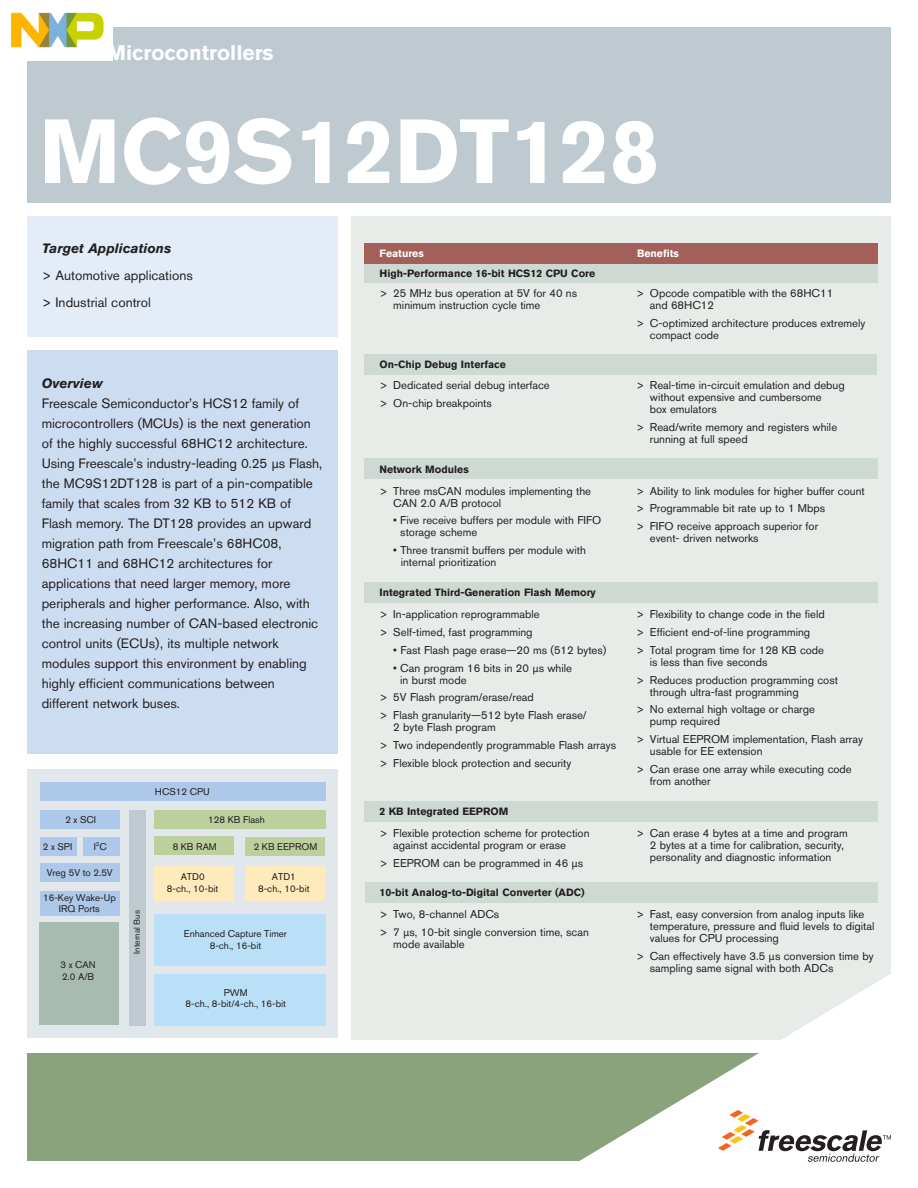
<style>
.page{position:relative;width:918px;height:1188px;background:#fff}
.page>*{position:absolute;margin:0;border:0;box-sizing:border-box;transform-origin:0 0}
.t1{font:700 90px "Akzidenz Grotesk BQ";color:#fff}
.t2{font:700 21px "Akzidenz Grotesk BQ";color:#fff}
.t3{font:13.5px/20px "Akzidenz Grotesk BQ";color:#231f20}
.t4{font:italic 700 13.5px "Akzidenz Grotesk BQ";color:#231f20}
.t5{font:11.25px/12px "Akzidenz Grotesk BQ";color:#231f20}
.t6{font:700 10.5px "Akzidenz Grotesk BQ";color:#231f20}
.t7{font:700 10.5px "Akzidenz Grotesk BQ";color:#fff}
.t8{font:9.75px/11.6px "Akzidenz Grotesk BQ";color:#231f20;text-align:center}
.t9{font:8.55px "Akzidenz Grotesk BQ";color:#231f20}
</style>
<div class="page">
<div style="left:27px;top:27px;width:864px;height:175px;background:#bfcad0"></div>
<div style="left:351px;top:216px;width:540px;height:824px;background:#e7ece9"></div>
<div style="left:27px;top:216px;width:311px;height:120px;background:#e4edf7"></div>
<div style="left:27px;top:1053px;width:864px;height:108px;background:#8aa37d"></div>
<div style="left:27px;top:770px;width:311px;height:268px;background:#e1e7ea"></div>
<div style="left:39px;top:923px;width:80px;height:102px;background:#a8bbb0"></div>
<div style="left:154px;top:974px;width:171px;height:51px;background:#b9e0f6"></div>
<div style="left:40px;top:892px;width:80px;height:24px;background:#adc8e8"></div>
<div style="left:40px;top:810px;width:80px;height:19px;background:#adc8e8"></div>
<div style="left:40px;top:863px;width:80px;height:19px;background:#adc8e8"></div>
<div style="left:246px;top:866px;width:79px;height:35px;background:#feeaba"></div>
<div style="left:246px;top:837px;width:79px;height:19px;background:#bcd09e"></div>
<div style="left:154px;top:810px;width:171px;height:19px;background:#bcd09e"></div>
<div style="left:129px;top:810px;width:17px;height:215px;background:#bfcad0"></div>
<div style="left:40px;top:837px;width:37px;height:19px;background:#adc8e8"></div>
<div style="left:83px;top:837px;width:37px;height:19px;background:#adc8e8"></div>
<div style="left:154px;top:837px;width:80px;height:18px;background:#bcd09e"></div>
<div style="left:154px;top:866px;width:80px;height:35px;background:#feeaba"></div>
<div style="left:154px;top:915px;width:171px;height:51px;background:#b9e0f6"></div>
<div style="left:40px;top:782px;width:285px;height:19px;background:#adc8e8"></div>
<div style="left:27px;top:350px;width:311px;height:404px;background:#ccddf1"></div>
<div style="left:365px;top:263px;width:513px;height:20px;background:#cfd9d3"></div>
<div style="left:365px;top:243px;width:513px;height:20px;background:#a3605a"></div>
<div style="left:365px;top:355px;width:512px;height:20px;background:#cfd9d3"></div>
<div style="left:365px;top:459px;width:513px;height:20px;background:#cfd9d3"></div>
<div style="left:365px;top:583px;width:513px;height:20px;background:#cfd9d3"></div>
<div style="left:365px;top:801px;width:513px;height:21px;background:#cfd9d3"></div>
<svg style="left:579px;top:974px;width:312px;height:187px"></svg>
<svg style="left:718px;top:1110px;width:173px;height:52px;background:#ddd8d3"></svg>
<div style="left:365px;top:882px;width:513px;height:21px;background:#cfd9d3"></div>
<img style="left:11px;top:12px;width:101px;height:48px">
<h2 class="t2" style="left:42px;top:45px;width:233px">16-bit Microcontrollers</h2>
<h1 class="t1" style="left:39px;top:119px;width:622px">MC9S12DT128</h1>
<p class="t4" style="left:42px;top:244px;width:131px">Target Applications</p>
<p class="t3" style="left:42px;top:264px;width:153px;line-height:27px">&gt; Automotive applications &gt; Industrial control</p>
<p class="t4" style="left:42px;top:379px;width:63px">Overview</p>
<p class="t3" style="left:42px;top:395px;width:282px">Freescale Semiconductor’s HCS12 family of microcontrollers (MCUs) is the next generation of the highly successful 68HC12 architecture.<br>Using Freescale’s industry-leading 0.25 µs Flash, the MC9S12DT128 is part of a pin-compatible family that scales from 32 KB to 512 KB of Flash memory. The DT128 provides an upward migration path from Freescale’s 68HC08, 68HC11 and 68HC12 architectures for applications that need larger memory, more peripherals and higher performance. Also, with the increasing number of CAN-based electronic control units (ECUs), its multiple network modules support this environment by enabling highly efficient communications between different network buses.</p>
<p class="t8" style="left:155px;top:787px;width:56px">HCS12 CPU</p>
<p class="t8" style="left:208px;top:815px;width:58px">128 KB Flash</p>
<p class="t8" style="left:65px;top:815px;width:32px">2 x SCI</p>
<p class="t8" style="left:43px;top:842px;width:31px">2 x SPI</p>
<p class="t8" style="left:99px;top:842px;width:9px">C</p>
<p class="t8" style="left:173px;top:841px;width:46px">8 KB RAM</p>
<p class="t8" style="left:167px;top:872px;width:53px">ATD0<br>8-ch., 10-bit</p>
<p class="t8" style="left:254px;top:841px;width:65px">2 KB EEPROM</p>
<p class="t8" style="left:47px;top:868px;width:68px">Vreg 5V to 2.5V</p>
<p class="t8" style="left:43px;top:894px;width:74px;line-height:10.5px">16-Key Wake-Up<br>RQ Ports</p>
<p class="t8" style="left:258px;top:872px;width:53px">ATD1<br>8-ch., 10-bit</p>
<p class="t9" style="left:134px;top:954px;width:45px;rotate:-90deg">Internal Bus</p>
<p class="t8" style="left:184px;top:929px;width:104px">Enhanced Capture Timer<br>8-ch., 16-bit</p>
<p class="t8" style="left:61px;top:960px;width:37px;text-align:left">3 x CAN<br>2.0 A/B</p>
<p class="t8" style="left:185px;top:988px;width:102px">PWM<br>8-ch., 8-bit/4-ch., 16-bit</p>
<p class="t7" style="left:380px;top:249px;width:46px">Features</p>
<p class="t7" style="left:637px;top:249px;width:43px">Benefits</p>
<p class="t6" style="left:380px;top:269px;width:217px">High-Performance 16-bit HCS12 CPU Core</p>
<p class="t5" style="left:393px;top:288px;width:185px;text-indent:-14px">&gt; 25 MHz bus operation at 5V for 40 ns minimum instruction cycle time</p>
<p class="t5" style="left:650px;top:288px;width:185px;text-indent:-14px">&gt; Opcode compatible with the 68HC11 and 68HC12</p>
<p class="t5" style="left:650px;top:318px;width:217px;text-indent:-14px">&gt; C-optimized architecture produces extremely compact code</p>
<p class="t6" style="left:380px;top:361px;width:128px">On-Chip Debug Interface</p>
<p class="t5" style="left:380px;top:377px;width:172px;line-height:17.7px">&gt; Dedicated serial debug interface &gt; On-chip breakpoints</p>
<p class="t5" style="left:650px;top:380px;width:196px;text-indent:-14px">&gt; Real-time in-circuit emulation and debug without expensive and cumbersome<br>box emulators</p>
<p class="t5" style="left:650px;top:422px;width:189px;text-indent:-14px">&gt; Read/write memory and registers while running at full speed</p>
<p class="t6" style="left:380px;top:465px;width:91px">Network Modules</p>
<p class="t5" style="left:393px;top:486px;width:199px;text-indent:-14px">&gt; Three msCAN modules implementing the<br>CAN 2.0 A/B protocol</p>
<p class="t5" style="left:400px;top:516px;width:203px;text-indent:-7px">• Five receive buffers per module with FIFO storage scheme</p>
<p class="t5" style="left:401px;top:546px;width:187px;text-indent:-7px">• Three transmit buffers per module with internal prioritization</p>
<p class="t5" style="left:636px;top:483px;width:230px;line-height:17.7px">&gt; Ability to link modules for higher buffer count &gt; Programmable bit rate up to 1 Mbps<br>&gt; FIFO receive approach superior for</p>
<p class="t5" style="left:650px;top:534px;width:110px">event- driven networks</p>
<p class="t6" style="left:380px;top:589px;width:218px">Integrated Third-Generation Flash Memory</p>
<p class="t5" style="left:380px;top:607px;width:162px;line-height:17.7px">&gt; In-application reprogrammable &gt; Self-timed, fast programming</p>
<p class="t5" style="left:393px;top:645px;width:215px">• Fast Flash page erase—20 ms (512 bytes)</p>
<p class="t5" style="left:400px;top:663px;width:173px;text-indent:-7px">• Can program 16 bits in 20 µs while in burst mode</p>
<p class="t5" style="left:380px;top:690px;width:209px;line-height:17.7px">&gt; 5V Flash program/erase/read<br>&gt; Flash granularity—512 byte Flash erase/</p>
<p class="t5" style="left:380px;top:720px;width:238px;line-height:17.7px;text-indent:14px">2 byte Flash program<br>&gt; Two independently programmable Flash arrays &gt; Flexible block protection and security</p>
<p class="t6" style="left:380px;top:807px;width:131px">2 KB Integrated EEPROM</p>
<p class="t5" style="left:393px;top:828px;width:198px;text-indent:-14px">&gt; Flexible protection scheme for protection against accidental program or erase</p>
<p class="t5" style="left:380px;top:858px;width:205px">&gt; EEPROM can be programmed in 46 µs</p>
<p class="t6" style="left:380px;top:889px;width:207px">10-bit Analog-to-Digital Converter (ADC)</p>
<p class="t5" style="left:379px;top:907px;width:211px;line-height:17.7px">&gt; Two, 8-channel ADCs<br>&gt; 7 µs, 10-bit single conversion time, scan</p>
<p class="t5" style="left:393px;top:939px;width:73px">mode available</p>
<p class="t5" style="left:636px;top:607px;width:190px;line-height:17.7px">&gt; Flexibility to change code in the field &gt; Efficient end-of-line programming<br>&gt; Total program time for 128 KB code</p>
<p class="t5" style="left:636px;top:654px;width:204px;line-height:17.7px;text-indent:14px">is less than five seconds<br>&gt; Reduces production programming cost</p>
<p class="t5" style="left:636px;top:684px;width:180px;line-height:17.7px;text-align:center">through ultra-fast programming<br>&gt; No external high voltage or charge</p>
<p class="t5" style="left:636px;top:714px;width:228px;line-height:17.7px;text-indent:14px">pump required<br>&gt; Virtual EEPROM implementation, Flash array</p>
<p class="t5" style="left:636px;top:744px;width:217px;line-height:17.7px;text-indent:14px">usable for EE extension<br>&gt; Can erase one array while executing code</p>
<p class="t5" style="left:650px;top:776px;width:62px">from another</p>
<p class="t5" style="left:650px;top:828px;width:200px;text-indent:-14px">&gt; Can erase 4 bytes at a time and program<br>2 bytes at a time for calibration, security, personality and diagnostic information</p>
<p class="t5" style="left:650px;top:910px;width:226px;text-indent:-14px">&gt; Fast, easy conversion from analog inputs like temperature, pressure and fluid levels to digital values for CPU processing</p>
<p class="t5" style="left:650px;top:951px;width:225px;text-indent:-14px">&gt; Can effectively have 3.5 µs conversion time by sampling same signal with both ADCs</p>
</div>
